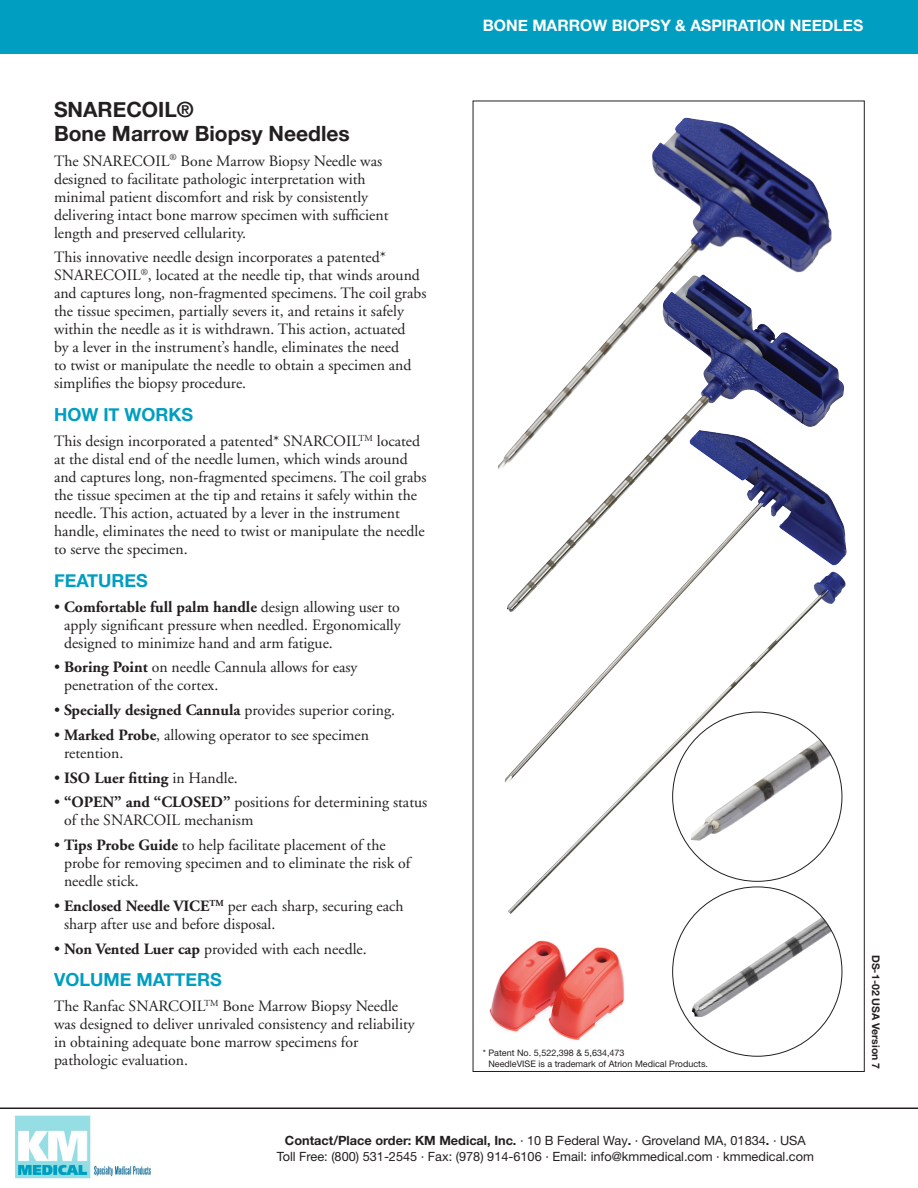
<style>
.page{position:relative;width:918px;height:1188px;background:#fff}
.page>*{position:absolute;margin:0;border:0;box-sizing:border-box;transform-origin:0 0}
.t1{font:700 21px/24px "Helvetica Neue";color:#231f20}
.t2{font:700 18px "Helvetica Neue";color:#009ec0}
.t3{font:15.75px/18px "Adobe Garamond";color:#231f20}
.t4{font:700 15.75px "Helvetica Neue";color:#fff}
.t5{font:700 15.75px "Adobe Garamond";color:#231f20}
.t6{font:12.75px "Helvetica Neue LT Std";color:#231f20}
.t7{font:700 10.5px "Helvetica Neue LT Std";color:#231f20}
.t8{font:9px/10.8px "Helvetica Neue LT Std";color:#231f20}
.s1{font-weight:700}
.s2{font-weight:400}
</style>
<div class="page">
<hr style="left:0;top:1108px;width:918px;height:1px;background:#231f20">
<div style="left:0;top:0;width:918px;height:54px;background:#009ec0"></div>
<img style="left:15px;top:1115px;width:136px;height:64px">
<img style="left:489px;top:940px;width:136px;height:100px">
<img style="left:691px;top:917px;width:141px;height:100px">
<img style="left:498px;top:118px;width:334px;height:351px">
<img style="left:507px;top:275px;width:337px;height:155px">
<img style="left:505px;top:430px;width:342px;height:353px">
<img style="left:508px;top:572px;width:338px;height:342px">
<img style="left:691px;top:739px;width:140px;height:102px">
<p class="t4" style="left:483px;top:13px;width:382px">BONE MARROW BIOPSY &amp; ASPIRATION NEEDLES</p>
<p class="t1" style="left:54px;top:98px;width:297px">SNARECOIL®<br>Bone Marrow Biopsy Needles</p>
<p class="t3" style="left:54px;top:152px;width:336px">The SNARECOIL<sup>®</sup> Bone Marrow Biopsy Needle was designed to facilitate pathologic interpretation with minimal patient discomfort and risk by consistently delivering intact bone marrow specimen with sufficient length and preserved cellularity.</p>
<p class="t3" style="left:54px;top:249px;width:374px">This innovative needle design incorporates a patented* SNARECOIL<sup>®</sup>, located at the needle tip, that winds around and captures long, non-fragmented specimens. The coil grabs the tissue specimen, partially severs it, and retains it safely within the needle as it is withdrawn. This action, actuated<br>by a lever in the instrument’s handle, eliminates the need<br>to twist or manipulate the needle to obtain a specimen and simplifies the biopsy procedure.</p>
<p class="t2" style="left:54px;top:401px;width:141px">HOW IT WORKS</p>
<p class="t3" style="left:54px;top:432px;width:374px">This design incorporated a patented* SNARCOIL<sup>TM</sup> located at the distal end of the needle lumen, which winds around and captures long, non-fragmented specimens. The coil grabs the tissue specimen at the tip and retains it safely within the needle. This action, actuated by a lever in the instrument handle, eliminates the need to twist or manipulate the needle to serve the specimen.</p>
<p class="t2" style="left:54px;top:566px;width:95px">FEATURES</p>
<p class="t3" style="left:64px;top:598px;width:338px;text-align:justify;text-indent:-10px">• <span class="s1">Comfortable full palm handle</span> design allowing user to apply significant pressure when needled. Ergonomically designed to minimize hand and arm fatigue.</p>
<p class="t3" style="left:64px;top:659px;width:295px;text-indent:-10px">• <span class="s1">Boring Point</span> on needle Cannula allows for easy penetration of the cortex.</p>
<p class="t3" style="left:54px;top:701px;width:343px">• <span class="s1">Specially designed Cannula</span> provides superior coring.</p>
<p class="t3" style="left:64px;top:726px;width:307px;text-indent:-10px">• <span class="s1">Marked Probe</span>, allowing operator to see specimen retention.</p>
<p class="t5" style="left:54px;top:769px;width:185px"><span class="s2">•</span> ISO Luer fitting <span class="s2">in Handle.</span></p>
<p class="t3" style="left:64px;top:794px;width:365px;text-indent:-10px">• <span class="s1">“OPEN” and “CLOSED”</span> positions for determining status of the SNARCOIL mechanism</p>
<p class="t3" style="left:64px;top:836px;width:348px;text-indent:-10px">• <span class="s1">Tips Probe Guide</span> to help facilitate placement of the probe for removing specimen and to eliminate the risk of needle stick.</p>
<p class="t3" style="left:64px;top:897px;width:341px;text-indent:-10px">• <span class="s1">Enclosed Needle VICE</span><sup>TM</sup> per each sharp, securing each sharp after use and before disposal.</p>
<p class="t3" style="left:54px;top:940px;width:314px">• <span class="s1">Non Vented Luer cap</span> provided with each needle.</p>
<p class="t2" style="left:54px;top:966px;width:169px">VOLUME MATTERS</p>
<p class="t3" style="left:54px;top:998px;width:362px">The Ranfac SNARCOIL<sup>TM</sup> Bone Marrow Biopsy Needle was designed to deliver unrivaled consistency and reliability in obtaining adequate bone marrow specimens for pathologic evaluation.</p>
<p class="t8" style="left:488px;top:1048px;width:221px;text-indent:-6px">* Patent No. 5,522,398 &amp; 5,634,473<br>NeedleVISE is a trademark of Atrion Medical Products.</p>
<p class="t6" style="left:285px;top:1133px;width:522px"><span class="s1">Contact/Place order: KM Medical, Inc.</span> ∙ 10 B Federal Way<span class="s1">.</span> ∙ Groveland MA, 01834<span class="s1">.</span> ∙ USA</p>
<p class="t6" style="left:277px;top:1148px;width:539px">Toll Free: (800) 531-2545 ∙ Fax: (978) 914-6106 ∙ Email: info@kmmedical.com ∙ kmmedical.com</p>
<p class="t7" style="left:882px;top:955px;width:116px;rotate:90deg">DS-1-02 USA Version 7</p>
</div>
